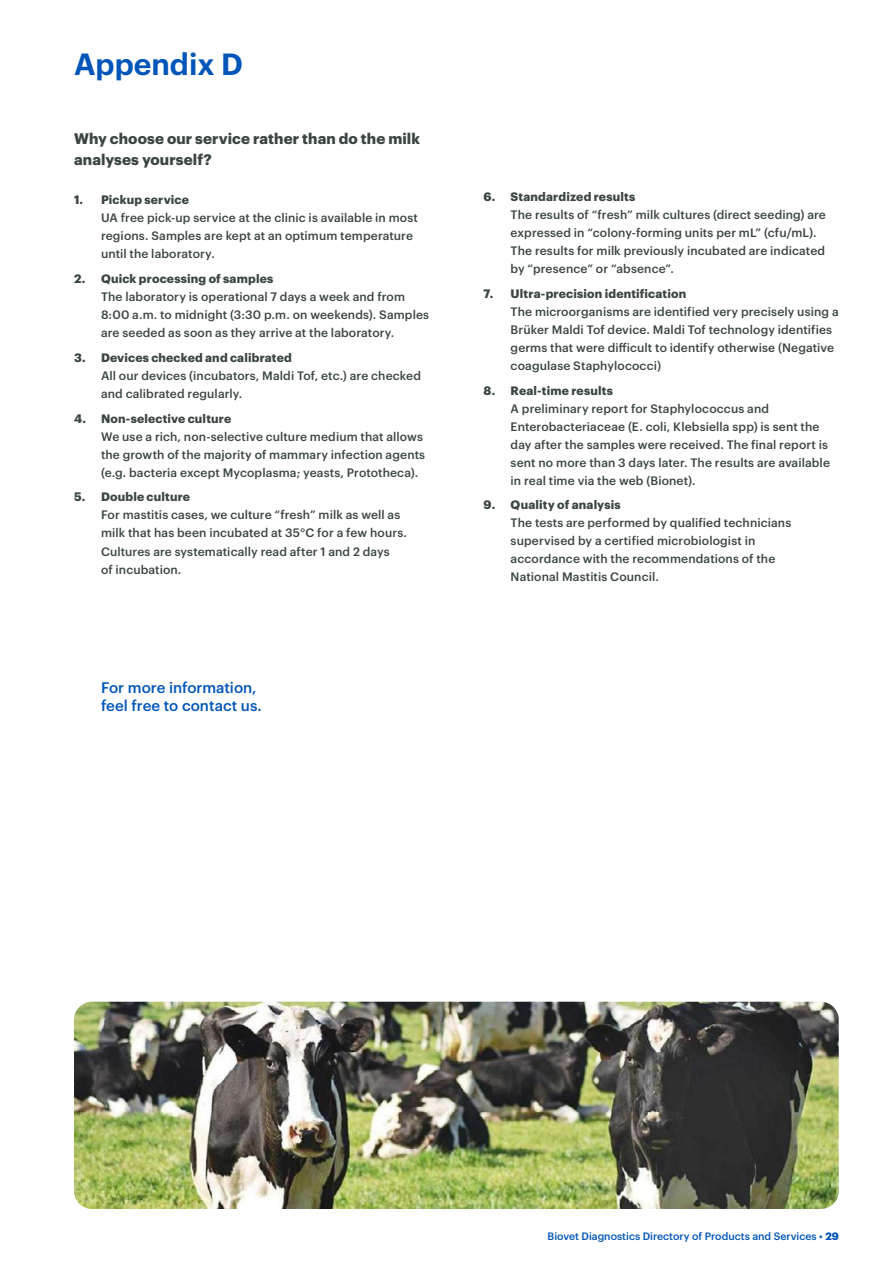
<style>
.page{position:relative;width:893px;height:1263px;background:#fff}
.page>*{position:absolute;margin:0;border:0;box-sizing:border-box;transform-origin:0 0}
.t1{font:600 30px "Graphik";color:#0055b8}
.t2{font:700 15px/21px "Graphik";letter-spacing:.01em;color:#3b4544}
.t3{font:500 15px/18px "Graphik";letter-spacing:.005em;color:#0055b8}
.t4{font:500 12px/18px "Graphik";letter-spacing:.01em;color:#3b4544}
.t5{font:700 12px "Graphik";letter-spacing:.015em;color:#3b4544}
.t6{font:500 10.5px "Graphik";color:#0055b8}
.s1{font-weight:700}
</style>
<div class="page">
<img style="left:74px;top:1002px;width:765px;height:207px">
<h1 class="t1" style="left:74px;top:42px;width:171px">Appendix D</h1>
<p class="t2" style="left:74px;top:127px;width:347px">Why choose our service rather than do the milk analyses yourself?</p>
<p class="t5" style="left:74px;top:191px;width:116px">1. Pickup service</p>
<p class="t4" style="left:101px;top:208px;width:318px">UA free pick-up service at the clinic is available in most regions. Samples are kept at an optimum temperature until the laboratory.</p>
<p class="t5" style="left:74px;top:270px;width:201px">2. Quick processing of samples</p>
<p class="t4" style="left:101px;top:287px;width:330px">The laboratory is operational 7 days a week and from<br>8:00 a.m. to midnight (3:30 p.m. on weekends). Samples are seeded as soon as they arrive at the laboratory.</p>
<p class="t5" style="left:74px;top:348px;width:219px">3. Devices checked and calibrated</p>
<p class="t4" style="left:101px;top:366px;width:322px">All our devices (incubators, Maldi Tof, etc.) are checked and calibrated regularly.</p>
<p class="t5" style="left:74px;top:409px;width:159px">4. Non-selective culture</p>
<p class="t4" style="left:101px;top:426px;width:326px">We use a rich, non-selective culture medium that allows the growth of the majority of mammary infection agents (e.g. bacteria except Mycoplasma; yeasts, Prototheca).</p>
<p class="t5" style="left:74px;top:488px;width:118px">5. Double culture</p>
<p class="t4" style="left:101px;top:505px;width:307px">For mastitis cases, we culture “fresh” milk as well as milk that has been incubated at 35°C for a few hours.<br>Cultures are systematically read after 1 and 2 days<br>of incubation.</p>
<p class="t3" style="left:101px;top:677px;width:162px">For more information, feel free to contact us.</p>
<p class="t5" style="left:484px;top:187px;width:153px">6. Standardized results</p>
<p class="t4" style="left:511px;top:205px;width:317px">The results of “fresh” milk cultures (direct seeding) are expressed in “colony-forming units per mL” (cfu/mL).<br>The results for milk previously incubated are indicated by “presence” or “absence”.</p>
<p class="t5" style="left:484px;top:284px;width:204px">7. Ultra-precision identification</p>
<p class="t4" style="left:511px;top:301px;width:330px">The microorganisms are identified very precisely using a Brüker Maldi Tof device. Maldi Tof technology identifies germs that were difficult to identify otherwise (Negative coagulase Staphylococci)</p>
<p class="t5" style="left:484px;top:381px;width:131px">8. Real-time results</p>
<p class="t4" style="left:511px;top:398px;width:321px">A preliminary report for Staphylococcus and Enterobacteriaceae (E. coli, Klebsiella spp) is sent the day after the samples were received. The final report is sent no more than 3 days later. The results are available in real time via the web (Bionet).</p>
<p class="t5" style="left:484px;top:496px;width:139px">9. Quality of analysis</p>
<p class="t4" style="left:511px;top:513px;width:282px">The tests are performed by qualified technicians supervised by a certified microbiologist in accordance with the recommendations of the National Mastitis Council.</p>
<p class="t6" style="left:548px;top:1228px;width:293px">Biovet Diagnostics Directory of Products and Services • <span class="s1">29</span></p>
</div>
